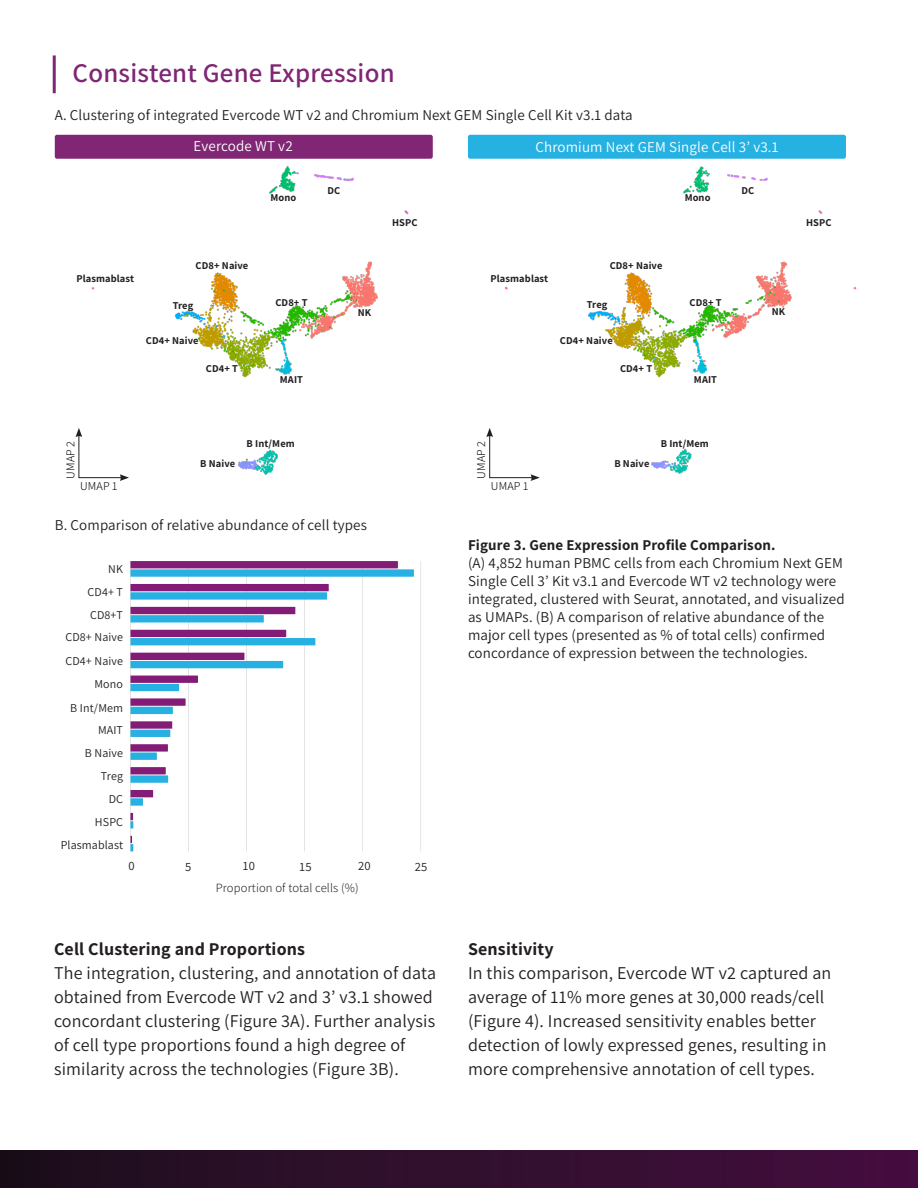
<style>
.page{position:relative;width:918px;height:1188px;background:#fff}
.page>*{position:absolute;margin:0;border:0;box-sizing:border-box;transform-origin:0 0}
.t1{font:600 27px "Assistant";letter-spacing:.01em;color:#802674}
.t2{font:18px/24px "Assistant";letter-spacing:.01em;color:#231f20}
.t3{font:700 18px "Assistant";letter-spacing:.01em;color:#231f20}
.t4{font:15px/18px "Assistant";letter-spacing:.01em;color:#231f20}
.t5{font:15px "Assistant";letter-spacing:.01em;color:#fff}
.t6{font:700 15px "Assistant";letter-spacing:.01em;color:#231f20}
.t7{font:300 12.6px "Assistant";letter-spacing:.01em;color:#231f20}
.t8{font:12.6px "Assistant";letter-spacing:.01em;color:#231f20}
.t9{font:12px "Assistant";letter-spacing:.01em;color:#231f20}
.t10{font:300 12px "Assistant";letter-spacing:.01em;color:#040503}
.t11{font:11.55px/23px "Canva Sans";color:#231f20;text-align:right}
.t12{font:700 10.5px "Assistant";letter-spacing:.01em;color:#231f20}
.s1{font-weight:700}
</style>
<div class="page">
<div style="left:0;top:1150px;width:918px;height:38px;background:linear-gradient(to right,#1c0f1c,#450e3f)"></div>
<div style="left:468px;top:135px;width:378px;height:24px;background:#26b1e3;border-radius:2px"></div>
<div style="left:55px;top:135px;width:378px;height:24px;background:#802674;border-radius:2px"></div>
<img style="left:489px;top:166px;width:368px;height:315px">
<img style="left:75px;top:166px;width:334px;height:315px">
<hr style="left:79px;top:435px;width:1px;height:43px;background:#231f20">
<svg style="left:76px;top:428px;width:6px;height:9px"></svg>
<hr style="left:79px;top:477px;width:43px;height:1px;background:#231f20">
<svg style="left:120px;top:474px;width:9px;height:7px"></svg>
<hr style="left:489px;top:435px;width:1px;height:43px;background:#231f20">
<svg style="left:486px;top:428px;width:7px;height:9px"></svg>
<hr style="left:490px;top:477px;width:43px;height:1px;background:#231f20">
<svg style="left:531px;top:474px;width:9px;height:7px"></svg>
<hr style="left:53px;top:55px;width:3px;height:38px;background:#802674">
<hr style="left:421px;top:561px;width:1px;height:290px;background:#231f20">
<hr style="left:363px;top:561px;width:1px;height:290px;background:#231f20">
<hr style="left:304px;top:561px;width:1px;height:290px;background:#231f20">
<hr style="left:246px;top:561px;width:1px;height:290px;background:#231f20">
<hr style="left:188px;top:561px;width:1px;height:290px;background:#231f20">
<hr style="left:130px;top:561px;width:1px;height:290px;background:#231f20">
<svg style="left:130px;top:561px;width:284px;height:16px;background:#6578b6"></svg>
<svg style="left:130px;top:584px;width:199px;height:16px;background:#6374b3"></svg>
<svg style="left:130px;top:607px;width:165px;height:15px;background:#7275b2"></svg>
<svg style="left:130px;top:630px;width:185px;height:15px;background:#6880ba"></svg>
<svg style="left:130px;top:653px;width:153px;height:15px"></svg>
<svg style="left:130px;top:676px;width:68px;height:15px"></svg>
<svg style="left:130px;top:698px;width:56px;height:16px"></svg>
<svg style="left:130px;top:721px;width:42px;height:16px"></svg>
<svg style="left:130px;top:744px;width:38px;height:16px"></svg>
<svg style="left:130px;top:767px;width:38px;height:16px"></svg>
<svg style="left:130px;top:790px;width:23px;height:16px"></svg>
<svg style="left:130px;top:813px;width:3px;height:16px"></svg>
<svg style="left:130px;top:836px;width:3px;height:15px"></svg>
<p class="t1" style="left:73px;top:54px;width:324px">Consistent Gene Expression</p>
<p class="t4" style="left:55px;top:105px;width:579px">A. Clustering of integrated Evercode WT v2 and Chromium Next GEM Single Cell Kit v3.1 data</p>
<p class="t5" style="left:194px;top:136px;width:101px">Evercode WT v2</p>
<p class="t5" style="left:535px;top:136px;width:245px">Chromium Next GEM Single Cell 3’ v3.1</p>
<p class="t12" style="left:76px;top:271px;width:59px">Plasmablast</p>
<p class="t12" style="left:196px;top:258px;width:54px">CD8+ Naive</p>
<p class="t12" style="left:173px;top:298px;width:22px">Treg</p>
<p class="t12" style="left:146px;top:333px;width:54px">CD4+ Naive</p>
<p class="t12" style="left:206px;top:361px;width:34px">CD4+ T</p>
<p class="t12" style="left:271px;top:190px;width:27px">Mono</p>
<p class="t12" style="left:327px;top:183px;width:14px">DC</p>
<p class="t12" style="left:392px;top:215px;width:27px">HSPC</p>
<p class="t12" style="left:275px;top:295px;width:34px">CD8+ T</p>
<p class="t12" style="left:280px;top:372px;width:25px">MAIT</p>
<p class="t12" style="left:358px;top:305px;width:15px">NK</p>
<p class="t10" style="left:62px;top:479px;width:39px;rotate:-90deg">UMAP 2</p>
<p class="t10" style="left:80px;top:478px;width:39px">UMAP 1</p>
<p class="t12" style="left:200px;top:456px;width:37px">B Naive</p>
<p class="t12" style="left:247px;top:436px;width:50px">B Int/Mem</p>
<p class="t4" style="left:55px;top:516px;width:314px">B. Comparison of relative abundance of cell types</p>
<p class="t11" style="left:54px;top:557px;width:69px">NK<br>CD4+ T<br>CD8+ T<br>CD8+ Naive<br>CD4+ Naive<br>Mono<br>B Int/Mem<br>MAIT<br>B Naive<br>Treg<br>DC<br>HSPC<br>Plasmablast</p>
<p class="t9" style="left:108px;top:561px;width:16px">NK</p>
<p class="t9" style="left:90px;top:607px;width:34px">CD8+T</p>
<p class="t9" style="left:66px;top:652px;width:59px">CD4+ Naive</p>
<p class="t9" style="left:70px;top:699px;width:54px">B Int/Mem</p>
<p class="t9" style="left:85px;top:745px;width:40px">B Naive</p>
<p class="t9" style="left:88px;top:584px;width:37px">CD4+ T</p>
<p class="t9" style="left:66px;top:629px;width:59px">CD8+ Naive</p>
<p class="t9" style="left:95px;top:676px;width:30px">Mono</p>
<p class="t9" style="left:98px;top:721px;width:26px">MAIT</p>
<p class="t9" style="left:101px;top:768px;width:24px">Treg</p>
<p class="t9" style="left:109px;top:791px;width:16px">DC</p>
<p class="t9" style="left:61px;top:837px;width:64px">Plasmablast</p>
<p class="t9" style="left:95px;top:814px;width:30px">HSPC</p>
<p class="t11" style="left:126px;top:852px;width:10px">0</p>
<p class="t11" style="left:185px;top:852px;width:8px">5</p>
<p class="t11" style="left:240px;top:852px;width:16px">10</p>
<p class="t11" style="left:298px;top:852px;width:14px">15</p>
<p class="t11" style="left:356px;top:852px;width:16px">20</p>
<p class="t11" style="left:414px;top:852px;width:15px">25</p>
<p class="t8" style="left:129px;top:857px;width:8px">0</p>
<p class="t8" style="left:185px;top:858px;width:8px">5</p>
<p class="t8" style="left:243px;top:857px;width:14px">10</p>
<p class="t8" style="left:300px;top:858px;width:14px">15</p>
<p class="t8" style="left:358px;top:857px;width:14px">20</p>
<p class="t8" style="left:415px;top:858px;width:14px">25</p>
<p class="t7" style="left:216px;top:879px;width:144px">Proportion of total cells (%)</p>
<p class="t2" style="left:54px;top:936px;width:384px"><span class="s1">Cell Clustering and Proportions<br></span>The integration, clustering, and annotation of data obtained from Evercode WT v2 and 3’ v3.1 showed concordant clustering (Figure 3A). Further analysis of cell type proportions found a high degree of similarity across the technologies (Figure 3B).</p>
<p class="t12" style="left:491px;top:271px;width:59px">Plasmablast</p>
<p class="t12" style="left:610px;top:258px;width:54px">CD8+ Naive</p>
<p class="t12" style="left:587px;top:298px;width:22px">Treg</p>
<p class="t12" style="left:560px;top:333px;width:54px">CD4+ Naive</p>
<p class="t12" style="left:620px;top:361px;width:34px">CD4+ T</p>
<p class="t12" style="left:685px;top:190px;width:27px">Mono</p>
<p class="t12" style="left:742px;top:183px;width:14px">DC</p>
<p class="t12" style="left:806px;top:215px;width:27px">HSPC</p>
<p class="t12" style="left:689px;top:295px;width:34px">CD8+ T</p>
<p class="t12" style="left:694px;top:372px;width:25px">MAIT</p>
<p class="t12" style="left:772px;top:305px;width:15px">NK</p>
<p class="t10" style="left:473px;top:479px;width:39px;rotate:-90deg">UMAP 2</p>
<p class="t10" style="left:491px;top:478px;width:39px">UMAP 1</p>
<p class="t12" style="left:614px;top:456px;width:37px">B Naive</p>
<p class="t12" style="left:661px;top:436px;width:50px">B Int/Mem</p>
<p class="t6" style="left:468px;top:535px;width:309px">Figure 3. Gene Expression Profile Comparison.</p>
<p class="t4" style="left:468px;top:553px;width:378px">(A) 4,852 human PBMC cells from each Chromium Next GEM Single Cell 3’ Kit v3.1 and Evercode WT v2 technology were integrated, clustered with Seurat, annotated, and visualized as UMAPs. (B) A comparison of relative abundance of the major cell types (presented as % of total cells) confirmed concordance of expression between the technologies.</p>
<p class="t3" style="left:468px;top:937px;width:87px">Sensitivity</p>
<p class="t2" style="left:468px;top:960px;width:365px">In this comparison, Evercode WT v2 captured an average of 11% more genes at 30,000 reads/cell (Figure 4). Increased sensitivity enables better detection of lowly expressed genes, resulting in more comprehensive annotation of cell types.</p>
</div>
